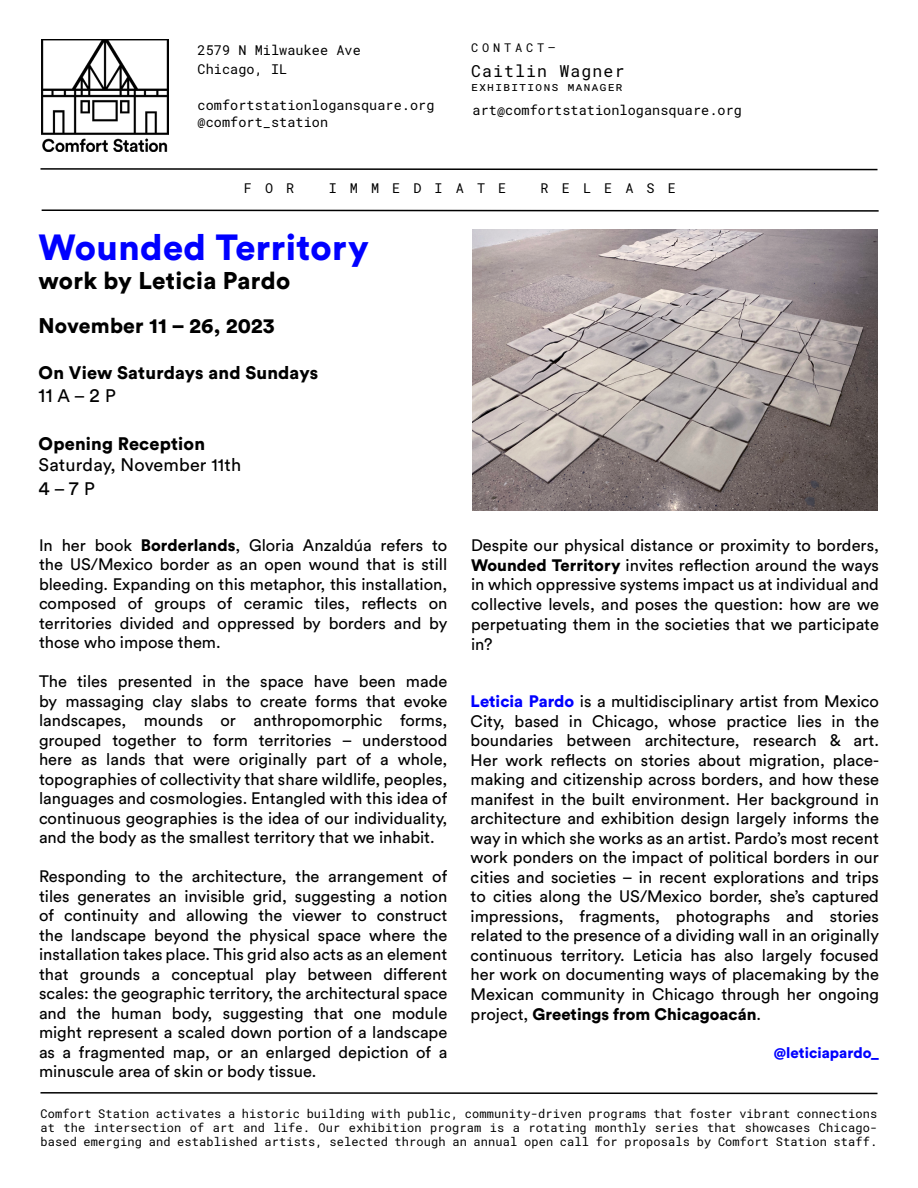
<style>
.page{position:relative;width:918px;height:1188px;background:#fff}
.page>*{position:absolute;margin:0;border:0;box-sizing:border-box;transform-origin:0 0}
.t1{font:900 36px "Circular Std";letter-spacing:.01em;color:#00f}
.t2{font:900 24px "Circular Std";letter-spacing:.01em;color:#000}
.t3{font:900 21px "Circular Std";letter-spacing:.01em;color:#000}
.t4{font:19.5px "Circular Std";color:#000}
.t5{font:900 18px "Circular Std";letter-spacing:.01em;color:#000}
.t6{font:18px "Circular Std";letter-spacing:.01em;color:#000}
.t7{font:16.5px/19.5px "Circular Std";color:#000;text-align:justify}
.t8{font:16.5px "Roboto Mono";letter-spacing:.07em;color:#000}
.t9{font:900 15px "Circular Std";color:#00f}
.t10{font:13.5px/19.8px "Roboto Mono";letter-spacing:.005em;color:#000}
.t11{font:13.5px "Roboto Mono";letter-spacing:.97em;color:#000}
.t12{font:12px/14.4px "Roboto Mono";letter-spacing:.01em;color:#000;text-align:justify}
.t13{font:12px "Roboto Mono";letter-spacing:.07em;color:#000}
.t14{font:12px "Roboto Mono";letter-spacing:.32em;color:#000}
.s1{font-size:18px}
.s2{font-weight:900}
.s3{font-weight:900;color:#00f}
</style>
<div class="page">
<img style="left:41px;top:39px;width:128px;height:112px">
<img style="left:472px;top:230px;width:406px;height:281px">
<svg style="left:40px;top:1092px;width:838px;height:3px"></svg>
<svg style="left:41px;top:209px;width:838px;height:3px;background:#7f7f7f"></svg>
<svg style="left:40px;top:168px;width:838px;height:3px"></svg>
<p class="t10" style="left:198px;top:39px;width:165px">2579 N Milwaukee Ave<br>Chicago, IL</p>
<p class="t10" style="left:198px;top:97px;width:238px;line-height:16.2px">comfortstationlogansquare.org @comfort_station</p>
<p class="t14" style="left:471px;top:39px;width:86px">CONTACT–</p>
<p class="t8" style="left:471px;top:59px;width:155px">Caitlin Wagner</p>
<p class="t13" style="left:471px;top:78px;width:153px">Exhibitions Manager</p>
<p class="t10" style="left:472px;top:100px;width:271px">art@comfortstationlogansquare.org</p>
<p class="t10" style="left:244px;top:178px;width:52px">FOR</p>
<p class="t11" style="left:329px;top:179px;width:179px">IMMEDIATE</p>
<p class="t11" style="left:541px;top:179px;width:137px">RELEASE</p>
<h1 class="t1" style="left:39px;top:224px;width:332px">Wounded Territory</h1>
<h2 class="t2" style="left:39px;top:265px;width:253px">work by Leticia Pardo</h2>
<p class="t3" style="left:39px;top:312px;width:237px">November 11 – 26, 2023</p>
<p class="t5" style="left:39px;top:360px;width:281px">On View Saturdays and Sundays</p>
<p class="t4" style="left:39px;top:383px;width:79px">11 <span class="s1">A –</span> 2 <span class="s1">P</span></p>
<p class="t5" style="left:39px;top:432px;width:168px">Opening Reception</p>
<p class="t6" style="left:39px;top:454px;width:204px">Saturday, November 11th</p>
<p class="t4" style="left:39px;top:476px;width:58px">4 <span class="s1">–</span> 7 <span class="s1">P</span></p>
<p class="t7" style="left:39px;top:535px;width:410px">In her book <span class="s2">Borderlands</span>, Gloria Anzaldúa refers to the US/Mexico border as an open wound that is still bleeding. Expanding on this metaphor, this installation, composed of groups of ceramic tiles, reflects on territories divided and oppressed by borders and by those who impose them.</p>
<p class="t7" style="left:39px;top:672px;width:410px">The tiles presented in the space have been made by massaging clay slabs to create forms that evoke landscapes, mounds or anthropomorphic forms, grouped together to form territories – understood here as lands that were originally part of a whole, topographies of collectivity that share wildlife, peoples, languages and cosmologies. Entangled with this idea of continuous geographies is the idea of our individuality, and the body as the smallest territory that we inhabit.</p>
<p class="t7" style="left:39px;top:867px;width:410px">Responding to the architecture, the arrangement of tiles generates an invisible grid, suggesting a notion of continuity and allowing the viewer to construct the landscape beyond the physical space where the installation takes place. This grid also acts as an element that grounds a conceptual play between different scales: the geographic territory, the architectural space and the human body, suggesting that one module might represent a scaled down portion of a landscape as a fragmented map, or an enlarged depiction of a minuscule area of skin or body tissue.</p>
<p class="t7" style="left:471px;top:535px;width:410px">Despite our physical distance or proximity to borders, <span class="s2">Wounded Territory</span> invites reflection around the ways in which oppressive systems impact us at individual and collective levels, and poses the question: how are we perpetuating them in the societies that we participate in?</p>
<p class="t7" style="left:471px;top:691px;width:410px"><span class="s3">Leticia Pardo</span> is a multidisciplinary artist from Mexico City, based in Chicago, whose practice lies in the boundaries between architecture, research &amp; art.<br>Her work reflects on stories about migration, place&shy;making and citizenship across borders, and how these manifest in the built environment. Her background in architecture and exhibition design largely informs the way in which she works as an artist. Pardo’s most recent work ponders on the impact of political borders in our cities and societies – in recent explorations and trips to cities along the US/Mexico border, she’s captured impressions, fragments, photographs and stories related to the presence of a dividing wall in an originally continuous territory. Leticia has also largely focused her work on documenting ways of placemaking by the Mexican community in Chicago through her ongoing project, <span class="s2">Greetings from Chicagoacán</span>.</p>
<p class="t9" style="left:774px;top:1043px;width:107px">@leticiapardo_</p>
<p class="t12" style="left:40px;top:1106px;width:838px">Comfort Station activates a historic building with public, community-driven programs that foster vibrant connections at the intersection of art and life. Our exhibition program is a rotating monthly series that showcases Chicago&shy;based emerging and established artists, selected through an annual open call for proposals by Comfort Station staff.</p>
</div>
